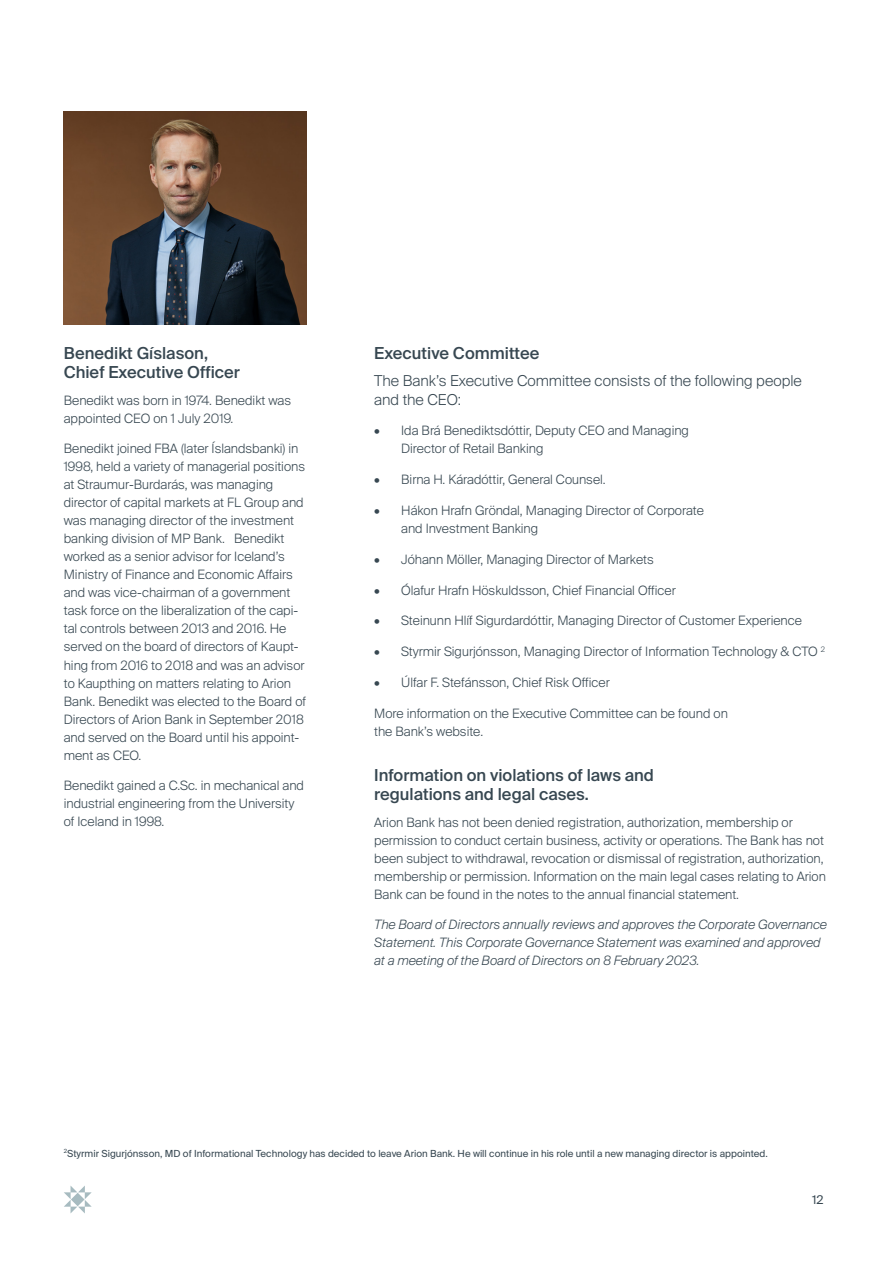
<style>
.page{position:relative;width:893px;height:1263px;background:#fff}
.page>*{position:absolute;margin:0;border:0;box-sizing:border-box;transform-origin:0 0}
.Undir-milli-fyrirsög{font:500 16.5px/19.5px "Suisse Intl";color:#374751}
.t1{font:300 15px/18.8px "Suisse Intl";color:#374751}
.t2{font:300 12.9px/18px "Suisse Intl";color:#374751}
.t3{font:italic 300 12.9px/18px "Suisse Intl";color:#374751}
.t4{font:12px "Suisse Intl";color:#374751}
.Tafla_Nöfn{font:9.75px "Suisse Intl";color:#374751}
</style>
<div class="page">
<svg style="left:64px;top:1186px;width:28px;height:27px"></svg>
<img style="left:64px;top:112px;width:242px;height:213px">
<p class="Undir-milli-fyrirsög" style="left:64px;top:343px;width:178px">Benedikt Gíslason,<br>Chief Executive Officer</p>
<p class="t2" style="left:64px;top:391px;width:229px">Benedikt was born in 1974. Benedikt was appointed CEO on 1 July 2019.</p>
<p class="t2" style="left:64px;top:440px;width:244px">Benedikt joined FBA (later Íslandsbanki) in 1998, held a variety of managerial positions at Straumur-Burdarás, was managing director of capital markets at FL Group and was managing director of the investment banking division of MP Bank. Benedikt worked as a senior advisor for Iceland’s Ministry of Finance and Economic Affairs and was vice-chairman of a government task force on the liberalization of the capi&shy;tal controls between 2013 and 2016. He served on the board of directors of Kaupt&shy;hing from 2016 to 2018 and was an advisor to Kaupthing on matters relating to Arion Bank. Benedikt was elected to the Board of Directors of Arion Bank in September 2018 and served on the Board until his appoint&shy;ment as CEO.</p>
<p class="t2" style="left:64px;top:777px;width:242px">Benedikt gained a C.Sc. in mechanical and industrial engineering from the University of Iceland in 1998.</p>
<p class="Undir-milli-fyrirsög" style="left:374px;top:343px;width:167px">Executive Committee</p>
<p class="t1" style="left:374px;top:371px;width:429px">The Bank’s Executive Committee consists of the following people and the CEO:</p>
<p class="t2" style="left:401px;top:422px;width:289px;text-indent:-27px">• Ida Brá Benediktsdóttir, Deputy CEO and Managing<br>Director of Retail Banking</p>
<p class="t2" style="left:374px;top:471px;width:233px">• Birna H. Káradóttir, General Counsel.</p>
<p class="t2" style="left:401px;top:501px;width:304px;text-indent:-27px">• Hákon Hrafn Gröndal, Managing Director of Corporate and Investment Banking</p>
<p class="t2" style="left:374px;top:550px;width:281px">• Jóhann Möller, Managing Director of Markets</p>
<p class="t2" style="left:374px;top:581px;width:303px">• Ólafur Hrafn Höskuldsson, Chief Financial Officer</p>
<p class="t2" style="left:374px;top:612px;width:429px">• Steinunn Hlíf Sigurdardóttir, Managing Director of Customer Experience</p>
<p class="t2" style="left:374px;top:642px;width:452px">• Styrmir Sigurjónsson, Managing Director of Information Technology &amp; CTO <sup>2</sup></p>
<p class="t2" style="left:374px;top:673px;width:237px">• Úlfar F. Stefánsson, Chief Risk Officer</p>
<p class="t2" style="left:374px;top:704px;width:355px">More information on the Executive Committee can be found on the Bank’s website.</p>
<p class="Undir-milli-fyrirsög" style="left:374px;top:765px;width:281px">Information on violations of laws and regulations and legal cases.</p>
<p class="t2" style="left:374px;top:813px;width:453px">Arion Bank has not been denied registration, authorization, membership or permission to conduct certain business, activity or operations. The Bank has not been subject to withdrawal, revocation or dismissal of registration, authorization, membership or permission. Information on the main legal cases relating to Arion Bank can be found in the notes to the annual financial statement.</p>
<p class="t3" style="left:374px;top:916px;width:454px">The Board of Directors annually reviews and approves the Corporate Governance<br>Statement. This Corporate Governance Statement was examined and approved at a meeting of the Board of Directors on 8 February 2023.</p>
<p class="Tafla_Nöfn" style="left:64px;top:1147px;width:705px"><sup>2</sup>Styrmir Sigurjónsson, MD of Informational Technology has decided to leave Arion Bank. He will continue in his role until a new managing director is appointed.</p>
<p class="t4" style="left:812px;top:1193px;width:13px">12</p>
</div>
